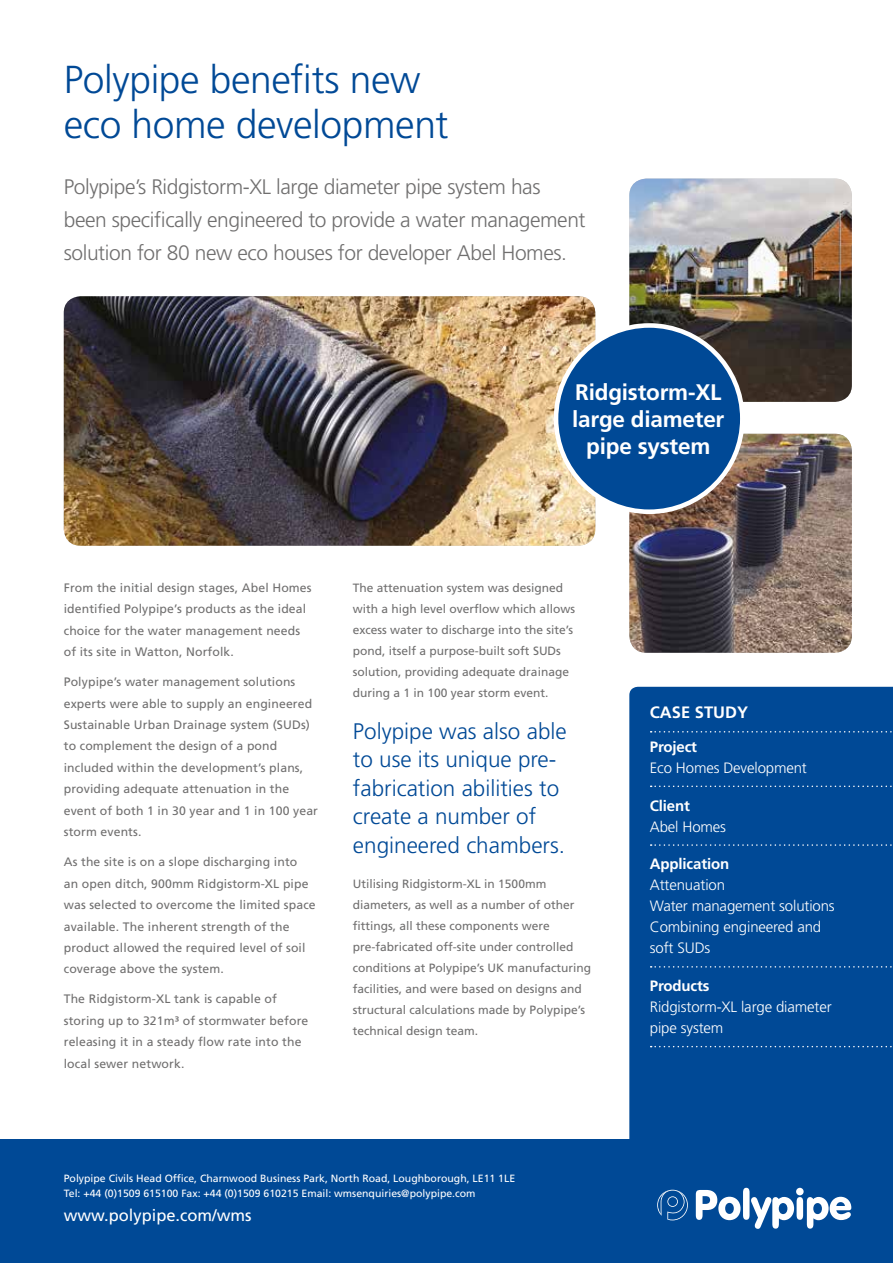
<style>
.page{position:relative;width:893px;height:1263px;background:#fff}
.page>*{position:absolute;margin:0;border:0;box-sizing:border-box;transform-origin:0 0}
.t1{font:300 39px/45px "Frutiger LT Std";letter-spacing:-.01em;color:#004996}
.t2{font:300 22.5px/28.5px "Frutiger LT Std";color:#004996}
.t3{font:700 22.5px/27px "Frutiger LT Std";letter-spacing:-.01em;color:#fff;text-align:center}
.t4{font:300 21px/33px "Frutiger LT Std";letter-spacing:-.02em;color:#706f6f}
.t5{font:16.5px "Frutiger LT Std";color:#fff}
.t6{font:700 16.5px "Frutiger LT Std";color:#fff}
.t7{font:300 15px/21px "Frutiger LT Std";letter-spacing:-.01em;color:#fff}
.t8{font:700 15px "Frutiger LT Std";letter-spacing:-.01em;color:#fff}
.t9{font:12.3px/21.5px "Frutiger LT Std";letter-spacing:.01em;color:#706f6f}
.t10{font:12px/21px "Frutiger LT Std";color:#706f6f}
.t11{font:10.5px/15px "Frutiger LT Std";color:#fff}
</style>
<div class="page">
<div style="left:629px;top:687px;width:264px;height:453px;background:#004996"></div>
<div style="left:0;top:1140px;width:893px;height:123px;background:#004996"></div>
<svg style="left:657px;top:1190px;width:31px;height:30px"></svg>
<svg style="left:696px;top:1188px;width:155px;height:41px"></svg>
<img style="left:629px;top:179px;width:223px;height:223px">
<img style="left:629px;top:434px;width:223px;height:219px">
<img style="left:64px;top:296px;width:531px;height:250px">
<div style="left:556px;top:325px;width:186px;height:187px;background:#004996;border-radius:50%"></div>
<div style="left:554px;top:323px;width:191px;height:191px;border:5px solid #fff;border-radius:50%"></div>
<svg style="left:651px;top:731px;width:242px;height:1px"></svg>
<svg style="left:651px;top:785px;width:242px;height:2px"></svg>
<svg style="left:651px;top:844px;width:242px;height:2px"></svg>
<svg style="left:651px;top:966px;width:242px;height:1px"></svg>
<svg style="left:651px;top:1046px;width:242px;height:1px"></svg>
<h1 class="t1" style="left:64px;top:58px;width:386px">Polypipe benefits new eco home development</h1>
<h3 class="t4" style="left:64px;top:171px;width:523px">Polypipe’s Ridgistorm-XL large diameter pipe system has been specifically engineered to provide a water management solution for 80 new eco houses for developer Abel Homes.</h3>
<h2 class="t3" style="left:572px;top:379px;width:154px">Ridgistorm-XL large diameter pipe system</h2>
<p class="t9" style="left:64px;top:577px;width:249px">From the initial design stages, Abel Homes identified Polypipe’s products as the ideal choice for the water management needs of its site in Watton, Norfolk.</p>
<p class="t9" style="left:64px;top:671px;width:256px">Polypipe’s water management solutions experts were able to supply an engineered Sustainable Urban Drainage system (SUDs) to complement the design of a pond included within the development’s plans, providing adequate attenuation in the event of both 1 in 30 year and 1 in 100 year storm events.</p>
<p class="t9" style="left:64px;top:851px;width:253px">As the site is on a slope discharging into<br>an open ditch, 900mm Ridgistorm-XL pipe was selected to overcome the limited space available. The inherent strength of the product allowed the required level of soil coverage above the system.</p>
<p class="t9" style="left:64px;top:988px;width:246px">The Ridgistorm-XL tank is capable of storing up to 321m³ of stormwater before releasing it in a steady flow rate into the local sewer network.</p>
<p class="t10" style="left:353px;top:577px;width:224px">The attenuation system was designed with a high level overflow which allows excess water to discharge into the site’s pond, itself a purpose-built soft SUDs solution, providing adequate drainage during a 1 in 100 year storm event.</p>
<h2 class="t2" style="left:353px;top:717px;width:215px">Polypipe was also able to use its unique pre&shy;fabrication abilities to create a number of engineered chambers.</h2>
<p class="t10" style="left:353px;top:873px;width:240px">Utilising Ridgistorm-XL in 1500mm diameters, as well as a number of other fittings, all these components were pre-fabricated off-site under controlled conditions at Polypipe’s UK manufacturing facilities, and were based on designs and structural calculations made by Polypipe’s technical design team.</p>
<h3 class="t6" style="left:650px;top:703px;width:100px">CASE STUDY</h3>
<p class="t8" style="left:650px;top:738px;width:49px">Project</p>
<p class="t7" style="left:650px;top:757px;width:159px">Eco Homes Development</p>
<p class="t8" style="left:650px;top:796px;width:42px">Client</p>
<p class="t7" style="left:650px;top:816px;width:78px">Abel Homes</p>
<p class="t8" style="left:650px;top:855px;width:81px">Application</p>
<p class="t7" style="left:650px;top:875px;width:186px">Attenuation<br>Water management solutions<br>Combining engineered and soft SUDs</p>
<p class="t8" style="left:650px;top:977px;width:61px">Products</p>
<p class="t7" style="left:650px;top:997px;width:183px">Ridgistorm-XL large diameter pipe system</p>
<p class="t11" style="left:64px;top:1170px;width:453px">Polypipe Civils Head Office, Charnwood Business Park, North Road, Loughborough, LE11 1LE<br>Tel: +44 (0)1509 615100 Fax: +44 (0)1509 610215 Email: wmsenquiries@polypipe.com</p>
<h3 class="t5" style="left:64px;top:1205px;width:189px">www.polypipe.com/wms</h3>
</div>
